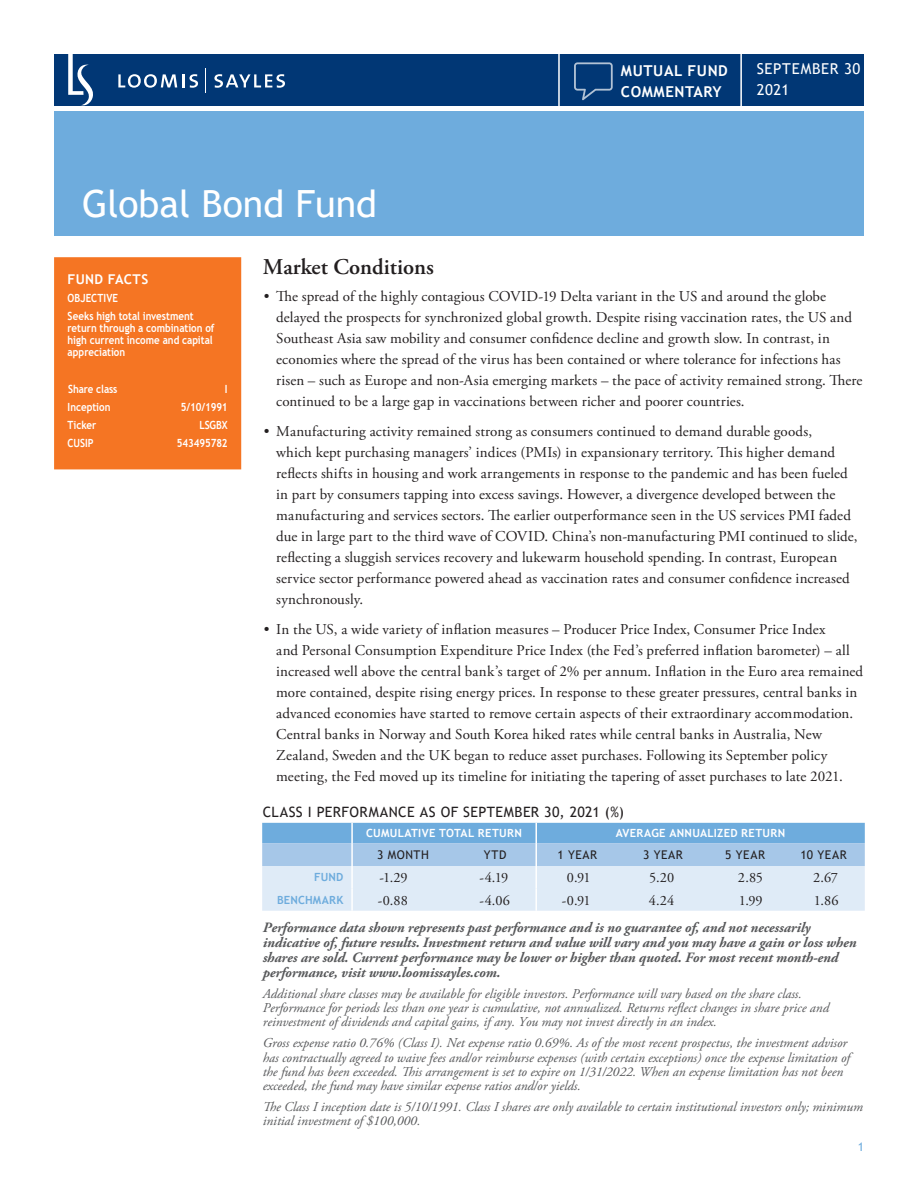
<style>
.page{position:relative;width:918px;height:1188px;background:#fff}
.page>*{position:absolute;margin:0;border:0;box-sizing:border-box;transform-origin:0 0}
.t1{font:37.5px "Trebuchet MS";color:#fff}
.Headers_-_Bullets{font:600 22.5px "Adobe Garamond Pro";color:#231f20}
.t2{font:15px/21px "Adobe Garamond Pro";letter-spacing:.01em;color:#231f20}
.t3{font:700 15px/21px "Trebuchet MS";letter-spacing:.04em;color:#fff}
.t4{font:15px/21px "Trebuchet MS";letter-spacing:.04em;color:#fff}
.Disclosure_Bold{font:italic 700 14.25px/15px "Adobe Garamond Pro";letter-spacing:-.005em;color:#57585a}
.Numbers{font:14.25px "Adobe Garamond Pro";letter-spacing:-.005em;color:#231f20}
.t5{font:14.25px "Trebuchet MS";letter-spacing:.03em;color:#231f20}
.Disclusure{font:italic 13.5px/14.2px "Adobe Garamond Pro";color:#57585a}
.t6{font:700 13.5px "Trebuchet MS";letter-spacing:.03em;color:#fff}
.SubHeads{font:12px "Trebuchet MS";letter-spacing:.045em;color:#231f20}
.t7{font:12px "Trebuchet MS";color:#6eacdd}
.Copy_-_Left_column{font:700 11.25px/12px "Trebuchet MS";color:#fff;scale:.87 1}
.Headers{font:700 11.25px "Trebuchet MS";letter-spacing:.025em;color:#fff}
.Values{font:700 11.25px "Trebuchet MS";letter-spacing:-.01em;color:#fff;scale:.87 1}
.Labels_-_Left_Column{font:700 11.25px "Trebuchet MS";letter-spacing:.015em;color:#6eacdd}
</style>
<div class="page">
<div style="left:54px;top:54px;width:810px;height:51px;background:#013775"></div>
<svg style="left:205px;top:68px;width:1px;height:25px"></svg>
<svg style="left:68px;top:54px;width:25px;height:51px"></svg>
<svg style="left:118px;top:74px;width:80px;height:14px"></svg>
<svg style="left:214px;top:74px;width:71px;height:14px"></svg>
<div style="left:54px;top:111px;width:810px;height:125px;background:#6eacdd"></div>
<hr style="left:558px;top:53px;width:2px;height:54px;background:#fff">
<hr style="left:740px;top:53px;width:2px;height:54px;background:#fff">
<svg style="left:574px;top:62px;width:39px;height:38px"></svg>
<svg style="left:262px;top:823px;width:603px;height:88px;background:#b6d3ed"></svg>
<hr style="left:351px;top:823px;width:2px;height:20px;background:#fff">
<hr style="left:535px;top:823px;width:2px;height:20px;background:#fff">
<hr style="left:535px;top:843px;width:2px;height:23px;background:#fff">
<hr style="left:535px;top:866px;width:2px;height:22px;background:#fff">
<hr style="left:535px;top:888px;width:2px;height:23px;background:#fff">
<hr style="left:351px;top:866px;width:2px;height:22px;background:#fff">
<hr style="left:351px;top:888px;width:2px;height:23px;background:#fff">
<hr style="left:351px;top:843px;width:2px;height:23px;background:#fff">
<div style="left:54px;top:257px;width:187px;height:212px;background:#f57523"></div>
<p class="t3" style="left:621px;top:60px;width:109px">MUTUAL FUND<br>COMMENTARY</p>
<p class="t4" style="left:757px;top:58px;width:105px">SEPTEMBER 30<br>2021</p>
<h1 class="t1" style="left:82px;top:180px;width:297px">Global Bond Fund</h1>
<p class="Headers_-_Bullets" style="left:263px;top:253px;width:173px">Market Conditions</p>
<p class="t2" style="left:276px;top:287px;width:588px;text-indent:-13px">• The spread of the highly contagious COVID-19 Delta variant in the US and around the globe delayed the prospects for synchronized global growth. Despite rising vaccination rates, the US and Southeast Asia saw mobility and consumer confidence decline and growth slow. In contrast, in economies where the spread of the virus has been contained or where tolerance for infections has risen – such as Europe and non-Asia emerging markets – the pace of activity remained strong. There continued to be a large gap in vaccinations between richer and poorer countries.</p>
<p class="t2" style="left:276px;top:422px;width:583px;text-indent:-13px">• Manufacturing activity remained strong as consumers continued to demand durable goods,<br>which kept purchasing managers’ indices (PMIs) in expansionary territory. This higher demand reflects shifts in housing and work arrangements in response to the pandemic and has been fueled in part by consumers tapping into excess savings. However, a divergence developed between the manufacturing and services sectors. The earlier outperformance seen in the US services PMI faded due in large part to the third wave of COVID. China’s non-manufacturing PMI continued to slide, reflecting a sluggish services recovery and lukewarm household spending. In contrast, European service sector performance powered ahead as vaccination rates and consumer confidence increased synchronously.</p>
<p class="t2" style="left:276px;top:620px;width:589px;text-indent:-13px">• In the US, a wide variety of inflation measures – Producer Price Index, Consumer Price Index<br>and Personal Consumption Expenditure Price Index (the Fed’s preferred inflation barometer) – all increased well above the central bank’s target of 2% per annum. Inflation in the Euro area remained more contained, despite rising energy prices. In response to these greater pressures, central banks in advanced economies have started to remove certain aspects of their extraordinary accommodation.<br>Central banks in Norway and South Korea hiked rates while central banks in Australia, New Zealand, Sweden and the UK began to reduce asset purchases. Following its September policy meeting, the Fed moved up its timeline for initiating the tapering of asset purchases to late 2021.</p>
<p class="t6" style="left:68px;top:271px;width:82px">FUND FACTS</p>
<p class="Copy_-_Left_column" style="left:68px;top:292px;width:60px">OBJECTIVE</p>
<p class="Copy_-_Left_column" style="left:68px;top:310px;width:170px">Seeks high total investment return through a combination of high current income and capital appreciation</p>
<p class="Values" style="left:68px;top:381px;width:58px">Share class</p>
<p class="Values" style="left:225px;top:381px;width:5px">I</p>
<p class="Copy_-_Left_column" style="left:68px;top:401px;width:51px">Inception</p>
<p class="Values" style="left:181px;top:400px;width:56px">5/10/1991</p>
<p class="Copy_-_Left_column" style="left:68px;top:419px;width:35px">Ticker</p>
<p class="Values" style="left:199px;top:418px;width:34px">LSGBX</p>
<p class="Copy_-_Left_column" style="left:68px;top:437px;width:31px">CUSIP</p>
<p class="Values" style="left:177px;top:436px;width:60px">543495782</p>
<p class="t5" style="left:263px;top:803px;width:363px">CLASS I PERFORMANCE AS OF SEPTEMBER 30, 2021 (%)</p>
<p class="Headers" style="left:366px;top:826px;width:157px">CUMULATIVE TOTAL RETURN</p>
<p class="Headers" style="left:616px;top:826px;width:171px">AVERAGE ANNUALIZED RETURN</p>
<p class="SubHeads" style="left:377px;top:847px;width:53px">3 MONTH</p>
<p class="SubHeads" style="left:484px;top:847px;width:24px">YTD</p>
<p class="SubHeads" style="left:557px;top:847px;width:41px">1 YEAR</p>
<p class="SubHeads" style="left:643px;top:847px;width:41px">3 YEAR</p>
<p class="SubHeads" style="left:725px;top:847px;width:41px">5 YEAR</p>
<p class="SubHeads" style="left:801px;top:847px;width:48px">10 YEAR</p>
<p class="Labels_-_Left_Column" style="left:314px;top:870px;width:31px">FUND</p>
<p class="Numbers" style="left:379px;top:869px;width:30px">-1.29</p>
<p class="Numbers" style="left:480px;top:869px;width:30px">-4.19</p>
<p class="Numbers" style="left:567px;top:869px;width:25px">0.91</p>
<p class="Numbers" style="left:649px;top:869px;width:27px">5.20</p>
<p class="Numbers" style="left:738px;top:869px;width:27px">2.85</p>
<p class="Numbers" style="left:813px;top:869px;width:26px">2.67</p>
<p class="Labels_-_Left_Column" style="left:277px;top:893px;width:68px">BENCHMARK</p>
<p class="Numbers" style="left:378px;top:892px;width:32px">-0.88</p>
<p class="Numbers" style="left:480px;top:892px;width:32px">-4.06</p>
<p class="Numbers" style="left:562px;top:892px;width:30px">-0.91</p>
<p class="Numbers" style="left:649px;top:892px;width:27px">4.24</p>
<p class="Numbers" style="left:739px;top:892px;width:26px">1.99</p>
<p class="Numbers" style="left:814px;top:892px;width:26px">1.86</p>
<p class="Disclosure_Bold" style="left:263px;top:920px;width:595px">Performance data shown represents past performance and is no guarantee of, and not necessarily indicative of, future results. Investment return and value will vary and you may have a gain or loss when shares are sold. Current performance may be lower or higher than quoted. For most recent month-end performance, visit www.loomissayles.com.</p>
<p class="Disclusure" style="left:263px;top:987px;width:568px">Additional share classes may be available for eligible investors. Performance will vary based on the share class.<br>Performance for periods less than one year is cumulative, not annualized. Returns reflect changes in share price and reinvestment of dividends and capital gains, if any. You may not invest directly in an index.</p>
<p class="Disclusure" style="left:263px;top:1036px;width:589px">Gross expense ratio 0.76% (Class I). Net expense ratio 0.69%. As of the most recent prospectus, the investment advisor has contractually agreed to waive fees and/or reimburse expenses (with certain exceptions) once the expense limitation of the fund has been exceeded. This arrangement is set to expire on 1/31/2022. When an expense limitation has not been exceeded, the fund may have similar expense ratios and/or yields.</p>
<p class="Disclusure" style="left:263px;top:1100px;width:602px">The Class I inception date is 5/10/1991. Class I shares are only available to certain institutional investors only; minimum initial investment of $100,000.</p>
<p class="t7" style="left:858px;top:1140px;width:8px">1</p>
</div>
